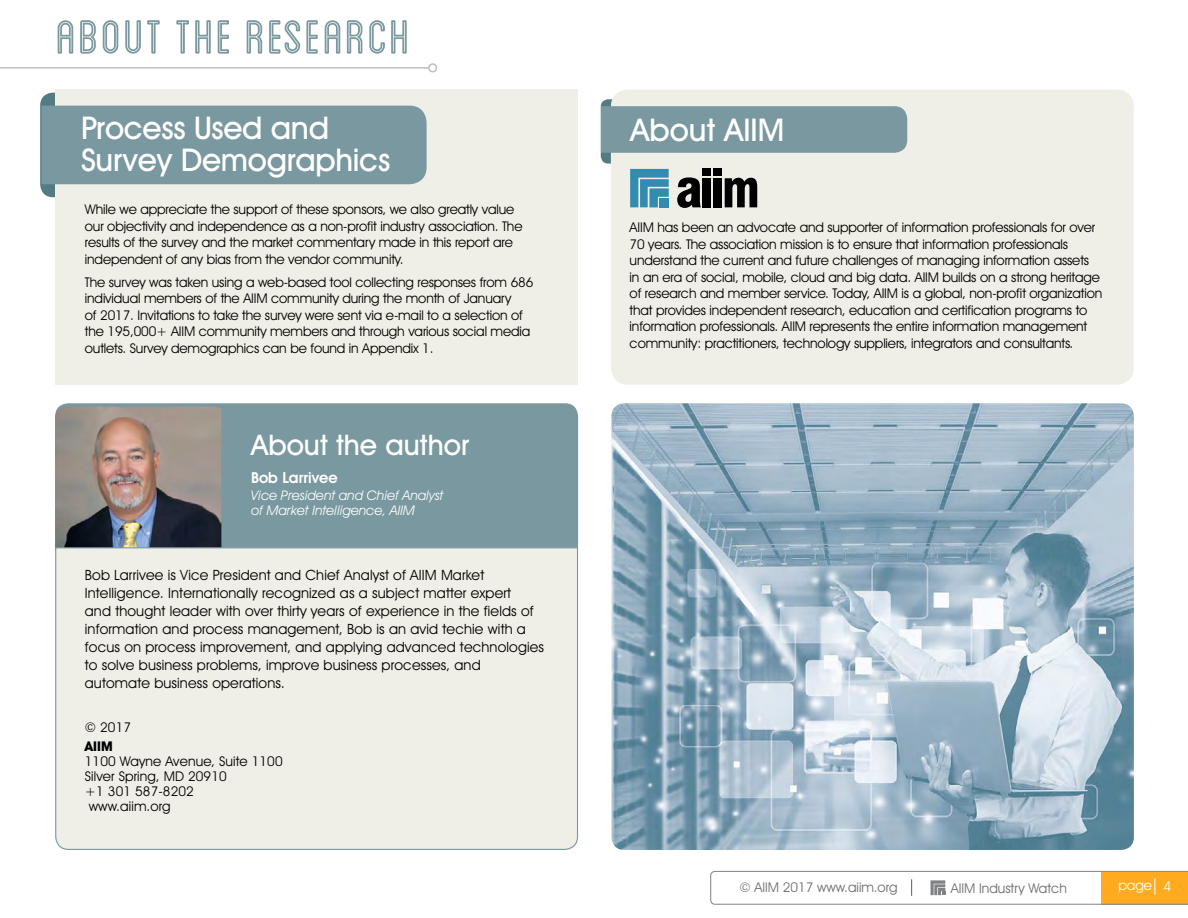
<style>
.page{position:relative;width:1188px;height:918px;background:#fff}
.page>*{position:absolute;margin:0;border:0;box-sizing:border-box;transform-origin:0 0}
.t1{font:67.5px "Blanch Caps Inline";letter-spacing:.02em;color:#79989f}
.t2{font:500 31.5px/31.5px "Avant Garde IT Cby BT";letter-spacing:-.01em;color:#fff}
.t3{font:500 28.5px "Avant Garde IT Cby BT";color:#fff}
.t4{font:600 15.3px "Avant Garde IT Cby BT";color:#fff}
.t5{font:14.25px/18px "Avant Garde IT Cby BT";letter-spacing:.01em;color:#000}
.t6{font:13.5px/16.5px "Avant Garde IT Cby BT";letter-spacing:-.01em;color:#000}
.t7{font:13.5px/15px "Avant Garde IT Cby BT";letter-spacing:.01em;color:#000}
.t8{font:13.5px "Avant Garde IT Cby BT";color:#6d6e71}
.t9{font:13.5px "Avant Garde IT Cby BT";color:#fff}
.t10{font:700 13.5px "Avant Garde IT Cby BT";color:#000}
.t11{font:italic 13.35px/14.9px "Avant Garde IT Cby BT";color:#fff}
</style>
<div class="page">
<svg style="left:710px;top:871px;width:478px;height:34px"></svg>
<div style="left:40px;top:93px;width:33px;height:104px;background:#537b84;border-radius:13px"></div>
<div style="left:601px;top:99px;width:20px;height:65px;background:#537b84;border-radius:7px"></div>
<div style="left:55px;top:90px;width:523px;height:295px;background:#f0efe7"></div>
<hr style="left:0;top:67px;width:428px;height:2px;background:#bcbec0">
<div style="left:428px;top:63px;width:9px;height:9px;border:2px solid #bcbec0;border-radius:50%"></div>
<div style="left:41px;top:106px;width:386px;height:78px;background:#79989f"></div>
<div style="left:611px;top:90px;width:523px;height:295px;background:#f0efe7;border-radius:17px"></div>
<div style="left:60px;top:403px;width:518px;height:144px;background:#79989f"></div>
<svg style="left:59px;top:406px;width:167px;height:141px"></svg>
<img style="left:55px;top:407px;width:166px;height:140px">
<div style="left:55px;top:547px;width:524px;height:303px;background:#f0efe7"></div>
<svg style="left:630px;top:169px;width:39px;height:38px"></svg>
<div style="left:659px;top:198px;width:10px;height:9px;background:#328caf"></div>
<div style="left:703px;top:169px;width:8px;height:7px;background:#000"></div>
<div style="left:714px;top:169px;width:8px;height:7px;background:#000"></div>
<svg style="left:677px;top:177px;width:24px;height:31px"></svg>
<div style="left:703px;top:178px;width:8px;height:29px;background:#000"></div>
<div style="left:714px;top:178px;width:8px;height:29px;background:#000"></div>
<svg style="left:725px;top:178px;width:32px;height:29px"></svg>
<div style="left:601px;top:106px;width:306px;height:47px;background:#79989f"></div>
<img style="left:611px;top:403px;width:523px;height:447px">
<h1 class="t1" style="left:56px;top:6px;width:356px">ABOUT THE RESEARCH</h1>
<h2 class="t2" style="left:81px;top:112px;width:311px">Process Used and<br>Survey Demographics</h2>
<p class="t6" style="left:85px;top:201px;width:439px">While we appreciate the support of these sponsors, we also greatly value our objectivity and independence as a non-profit industry association. The results of the survey and the market commentary made in this report are independent of any bias from the vendor community.</p>
<p class="t6" style="left:85px;top:274px;width:450px">The survey was taken using a web-based tool collecting responses from 686 individual members of the AIIM community during the month of January<br>of 2017. Invitations to take the survey were sent via e-mail to a selection of the 195,000+ AIIM community members and through various social media outlets. Survey demographics can be found in Appendix 1.</p>
<h3 class="t3" style="left:251px;top:428px;width:220px">About the author</h3>
<p class="t4" style="left:251px;top:468px;width:88px">Bob Larrivee</p>
<p class="t11" style="left:251px;top:488px;width:194px">Vice President and Chief Analyst of Market Intelligence, AIIM</p>
<p class="t5" style="left:85px;top:566px;width:461px">Bob Larrivee is Vice President and Chief Analyst of AIIM Market Intelligence. Internationally recognized as a subject matter expert<br>and thought leader with over thirty years of experience in the fields of information and process management, Bob is an avid techie with a focus on process improvement, and applying advanced technologies to solve business problems, improve business processes, and automate business operations.</p>
<p class="t6" style="left:85px;top:719px;width:48px">© 2017</p>
<p class="t10" style="left:85px;top:738px;width:29px">AIIM</p>
<p class="t7" style="left:85px;top:754px;width:199px">1100 Wayne Avenue, Suite 1100<br>Silver Spring, MD 20910<br>+1 301 587-8202<br>www.aiim.org</p>
<h2 class="t2" style="left:631px;top:114px;width:155px">About AIIM</h2>
<p class="t6" style="left:630px;top:219px;width:474px">AIIM has been an advocate and supporter of information professionals for over 70 years. The association mission is to ensure that information professionals understand the current and future challenges of managing information assets in an era of social, mobile, cloud and big data. AIIM builds on a strong heritage of research and member service. Today, AIIM is a global, non-profit organization that provides independent research, education and certification programs to information professionals. AIIM represents the entire information management community: practitioners, technology suppliers, integrators and consultants.</p>
<p class="t8" style="left:739px;top:879px;width:160px">© AIIM 2017 www.aiim.org</p>
<p class="t8" style="left:951px;top:880px;width:118px">AIIM Industry Watch</p>
<p class="t9" style="left:1118px;top:877px;width:54px">page 4</p>
</div>
